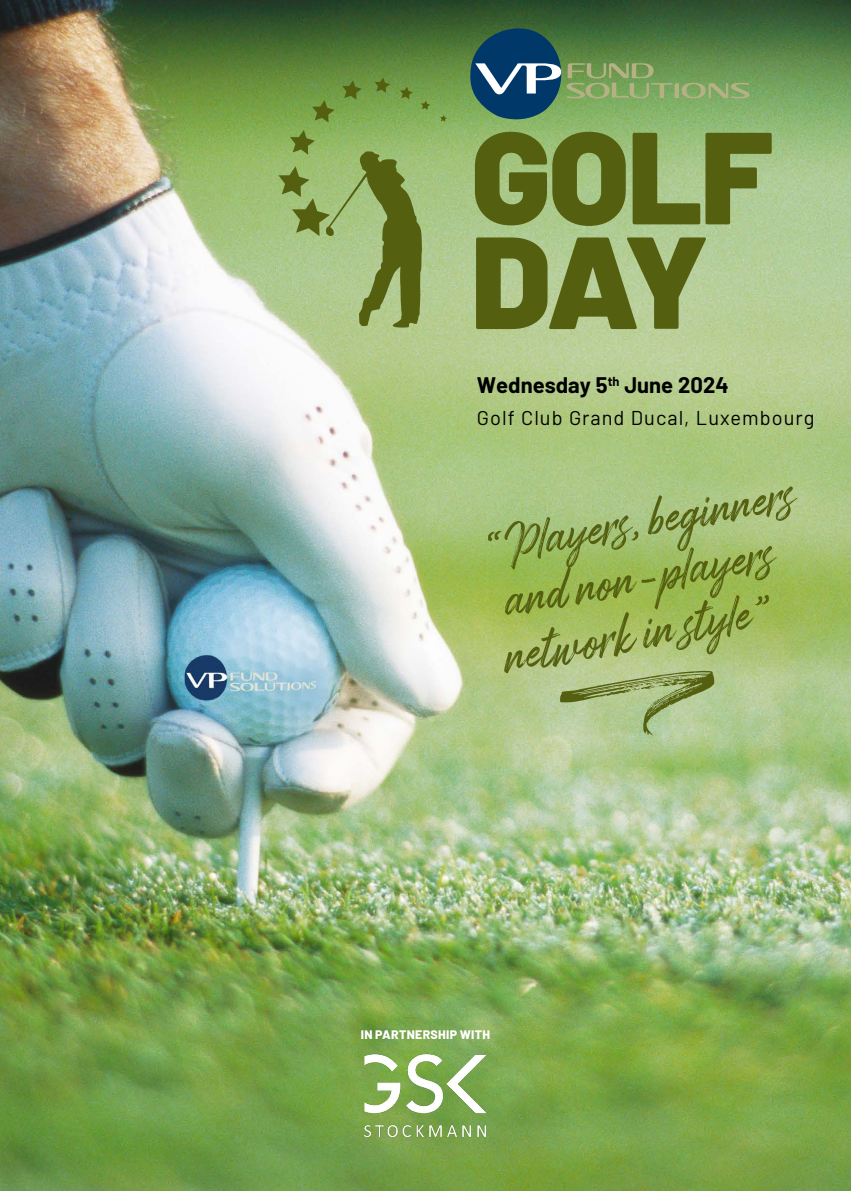
<style>
.page{position:relative;width:851px;height:1191px;background:#fff}
.page>*{position:absolute;margin:0;border:0;box-sizing:border-box;transform-origin:0 0}
.t1{font:900 130.8px/104.6px "Barlow";letter-spacing:-.02em;color:#546010}
.t2{font:italic 45.8px/55px "Arsilon";color:#546010}
.t3{font:700 22px "Barlow";color:#000}
.t4{font:20px "Barlow";letter-spacing:.05em;color:#000}
.t5{font:800 12.4px "Barlow";letter-spacing:.025em;color:#fff}
</style>
<div class="page">
<img style="left:0;top:0;width:850px;height:1191px">
<svg style="left:278px;top:130px;width:144px;height:197px;background:#90aa63"></svg>
<svg style="left:312px;top:100px;width:22px;height:22px"></svg>
<svg style="left:342px;top:80px;width:20px;height:20px"></svg>
<svg style="left:374px;top:77px;width:16px;height:16px"></svg>
<svg style="left:400px;top:87px;width:13px;height:12px"></svg>
<svg style="left:421px;top:101px;width:9px;height:9px"></svg>
<svg style="left:440px;top:115px;width:7px;height:7px"></svg>
<img style="left:362px;top:1052px;width:126px;height:85px">
<svg style="left:470px;top:28px;width:279px;height:91px;background:#5a855f"></svg>
<svg style="left:560px;top:664px;width:154px;height:88px;background:#b6cc96"></svg>
<h1 class="t1" style="left:471px;top:116px;width:303px">GOLF<br>DAY</h1>
<p class="t3" style="left:477px;top:369px;width:253px">Wednesday 5<sup>th</sup> June 2024</p>
<p class="t4" style="left:477px;top:404px;width:339px">Golf Club Grand Ducal, Luxembourg</p>
<p class="t2" style="left:477px;top:520px;width:316px;rotate:-10deg">“Players, beginners and non-players network in style”</p>
<p class="t5" style="left:361px;top:1025px;width:131px">IN PARTNERSHIP WITH</p>
</div>
